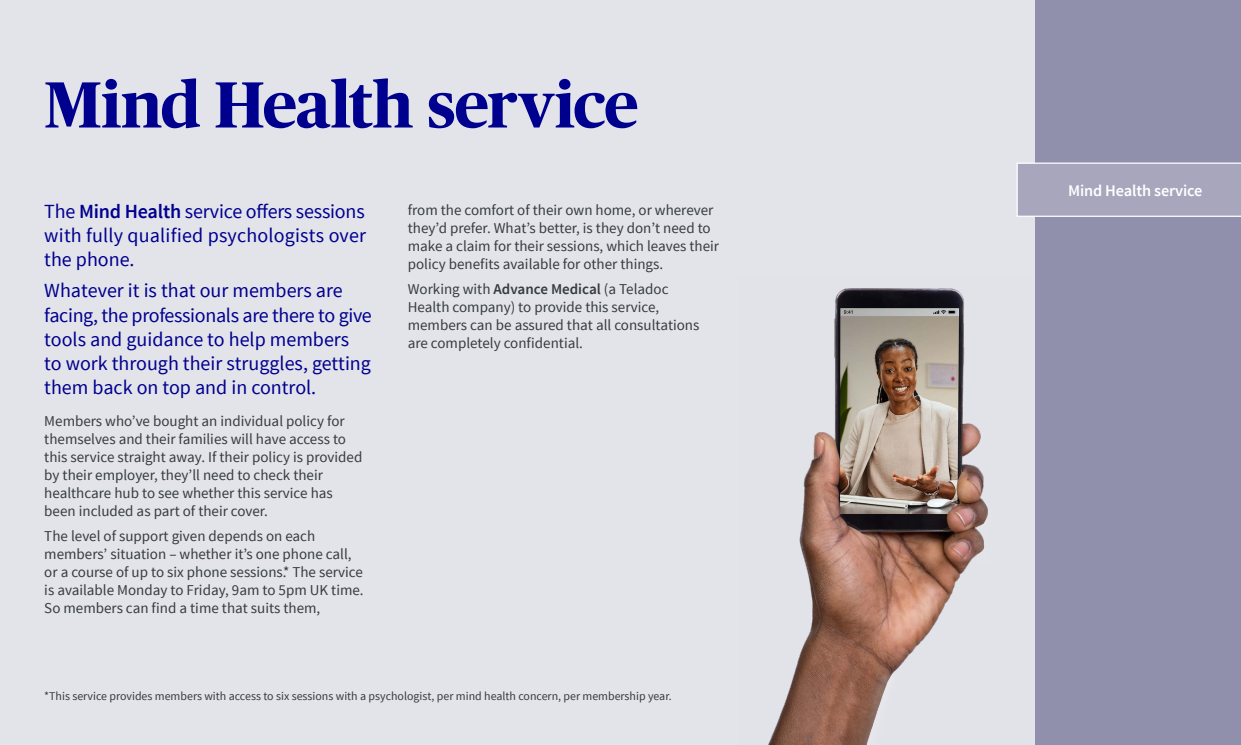
<style>
.page{position:relative;width:1241px;height:745px;background:#fff}
.page>*{position:absolute;margin:0;border:0;box-sizing:border-box;transform-origin:0 0}
.t1{font:700 65px "Publico Headline";letter-spacing:-.015em;color:#00008f}
.t2{font:20px/24px "Source Sans Pro";color:#00008f;text-align:justify}
.t3{font:600 16.25px "Source Sans Pro";letter-spacing:-.01em;color:#fff}
.t4{font:15px/18px "Source Sans Pro";color:#343c3d}
.t5{font:11.88px "Source Sans Pro";color:#343c3d}
.s1{font-weight:600}
</style>
<div class="page">
<div style="left:1035px;top:0;width:205px;height:744px;background:#9190ac"></div>
<div style="left:0;top:0;width:1035px;height:744px;background:#e3e3ea"></div>
<svg style="left:1016px;top:162px;width:224px;height:55px;background:#abaac0"></svg>
<img style="left:768px;top:288px;width:220px;height:456px">
<h1 class="t1" style="left:44px;top:58px;width:595px">Mind Health service</h1>
<h2 class="t2" style="left:44px;top:200px;width:323px">The <span class="s1">Mind Health</span> service offers sessions with fully qualified psychologists over the phone.</h2>
<h2 class="t2" style="left:44px;top:279px;width:329px;text-align:left">Whatever it is that our members are facing, the professionals are there to give tools and guidance to help members<br>to work through their struggles, getting them back on top and in control.</h2>
<p class="t4" style="left:44px;top:412px;width:319px">Members who’ve bought an individual policy for themselves and their families will have access to this service straight away. If their policy is provided by their employer, they’ll need to check their healthcare hub to see whether this service has been included as part of their cover.</p>
<p class="t4" style="left:44px;top:527px;width:321px">The level of support given depends on each members’ situation – whether it’s one phone call, or a course of up to six phone sessions.* The service is available Monday to Friday, 9am to 5pm UK time.<br>So members can find a time that suits them,</p>
<p class="t4" style="left:407px;top:201px;width:313px">from the comfort of their own home, or wherever they’d prefer. What’s better, is they don’t need to make a claim for their sessions, which leaves their policy benefits available for other things.</p>
<p class="t4" style="left:407px;top:280px;width:293px">Working with <span class="s1">Advance Medical</span> (a Teladoc Health company) to provide this service, members can be assured that all consultations are completely confidential.</p>
<p class="t5" style="left:44px;top:688px;width:628px">*This service provides members with access to six sessions with a psychologist, per mind health concern, per membership year.</p>
<p class="t3" style="left:1067px;top:180px;width:136px">Mind Health service</p>
</div>
